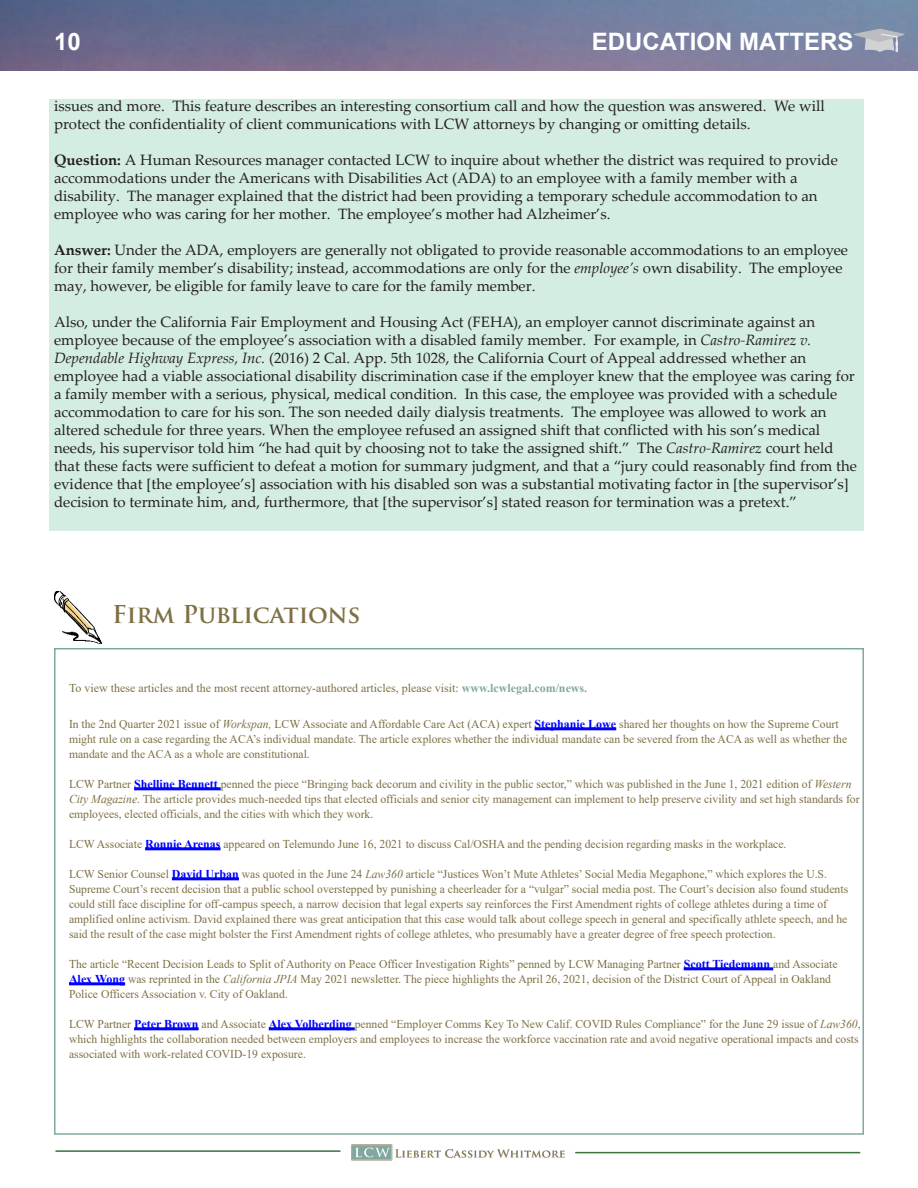
<style>
.page{position:relative;width:918px;height:1188px;background:#fff}
.page>*{position:absolute;margin:0;border:0;box-sizing:border-box;transform-origin:0 0}
.t1{font:700 24px "Arial";color:#fff}
.t2{font:700 24px "Trajan Pro";letter-spacing:-.005em;color:#7e7045}
.LCW_Body_Text{font:15px/18px "Palatino Linotype";color:#231f20}
.Body_Text{font:12px/15px "Times New Roman";color:#7e7045}
.s1{font-weight:700}
.s2{font-style:italic}
.s3{font-weight:700;color:#81a89f}
.s4{font-weight:700;color:#00f}
</style>
<div class="page">
<svg style="left:0;top:0;width:918px;height:71px;background:#727597"></svg>
<hr style="left:56px;top:1150px;width:284px;height:2px;background:#38743c">
<hr style="left:575px;top:1152px;width:285px;height:1px;background:#38743c">
<svg style="left:849px;top:28px;width:60px;height:24px"></svg>
<img style="left:351px;top:1144px;width:214px;height:17px">
<div style="left:50px;top:99px;width:814px;height:432px;background:#d4ede1"></div>
<hr style="left:535px;top:727px;width:81px;height:3px;background:#00f">
<hr style="left:134px;top:787px;width:87px;height:3px;background:#00f">
<hr style="left:145px;top:847px;width:76px;height:3px;background:#00f">
<hr style="left:172px;top:877px;width:67px;height:3px;background:#00f">
<hr style="left:684px;top:967px;width:89px;height:3px;background:#00f">
<hr style="left:69px;top:982px;width:56px;height:3px;background:#00f">
<hr style="left:134px;top:1027px;width:65px;height:3px;background:#00f">
<hr style="left:269px;top:1027px;width:86px;height:3px;background:#00f">
<img style="left:54px;top:592px;width:48px;height:51px">
<h1 class="t1" style="left:54px;top:25px;width:28px">10</h1>
<h1 class="t1" style="left:592px;top:24px;width:263px">EDUCATION MATTERS</h1>
<p class="LCW_Body_Text" style="left:54px;top:97px;width:772px">issues and more. This feature describes an interesting consortium call and how the question was answered. We will protect the confidentiality of client communications with LCW attorneys by changing or omitting details.</p>
<p class="LCW_Body_Text" style="left:54px;top:151px;width:785px"><span class="s1">Question:</span> A Human Resources manager contacted LCW to inquire about whether the district was required to provide accommodations under the Americans with Disabilities Act (ADA) to an employee with a family member with a disability. The manager explained that the district had been providing a temporary schedule accommodation to an employee who was caring for her mother. The employee’s mother had Alzheimer’s.</p>
<p class="LCW_Body_Text" style="left:54px;top:241px;width:796px"><span class="s1">Answer:</span> Under the ADA, employers are generally not obligated to provide reasonable accommodations to an employee for their family member’s disability; instead, accommodations are only for the <span class="s2">employee’s</span> own disability. The employee may, however, be eligible for family leave to care for the family member.</p>
<p class="LCW_Body_Text" style="left:54px;top:313px;width:805px">Also, under the California Fair Employment and Housing Act (FEHA), an employer cannot discriminate against an employee because of the employee’s association with a disabled family member. For example, in <span class="s2">Castro-Ramirez v.<br>Dependable Highway Express, Inc.</span> (2016) 2 Cal. App. 5th 1028, the California Court of Appeal addressed whether an employee had a viable associational disability discrimination case if the employer knew that the employee was caring for a family member with a serious, physical, medical condition. In this case, the employee was provided with a schedule accommodation to care for his son. The son needed daily dialysis treatments. The employee was allowed to work an altered schedule for three years. When the employee refused an assigned shift that conflicted with his son’s medical needs, his supervisor told him “he had quit by choosing not to take the assigned shift.” The <span class="s2">Castro-Ramirez</span> court held that these facts were sufficient to defeat a motion for summary judgment, and that a “jury could reasonably find from the evidence that [the employee’s] association with his disabled son was a substantial motivating factor in [the supervisor’s] decision to terminate him, and, furthermore, that [the supervisor’s] stated reason for termination was a pretext.”</p>
<p class="t2" style="left:112px;top:599px;width:250px">Firm Publications</p>
<p class="Body_Text" style="left:69px;top:680px;width:520px">To view these articles and the most recent attorney-authored articles, please visit: <span class="s3">www.lcwlegal.com/news.</span></p>
<p class="Body_Text" style="left:69px;top:716px;width:780px">In the 2nd Quarter 2021 issue of <span class="s2">Workspan,</span> LCW Associate and Affordable Care Act (ACA) expert <span class="s4">Stephanie Lowe</span> shared her thoughts on how the Supreme Court might rule on a case regarding the ACA’s individual mandate. The article explores whether the individual mandate can be severed from the ACA as well as whether the mandate and the ACA as a whole are constitutional.</p>
<p class="Body_Text" style="left:69px;top:776px;width:792px">LCW Partner <span class="s4">Shelline Bennett</span> penned the piece “Bringing back decorum and civility in the public sector,” which was published in the June 1, 2021 edition of <span class="s2">Western<br>City Magazine</span>. The article provides much-needed tips that elected officials and senior city management can implement to help preserve civility and set high standards for employees, elected officials, and the cities with which they work.</p>
<p class="Body_Text" style="left:69px;top:836px;width:719px">LCW Associate <span class="s4">Ronnie Arenas</span> appeared on Telemundo June 16, 2021 to discuss Cal/OSHA and the pending decision regarding masks in the workplace.</p>
<p class="Body_Text" style="left:69px;top:866px;width:781px">LCW Senior Counsel <span class="s4">David Urban</span> was quoted in the June 24 <span class="s2">Law360</span> article “Justices Won’t Mute Athletes’ Social Media Megaphone,” which explores the U.S.<br>Supreme Court’s recent decision that a public school overstepped by punishing a cheerleader for a “vulgar” social media post. The Court’s decision also found students could still face discipline for off-campus speech, a narrow decision that legal experts say reinforces the First Amendment rights of college athletes during a time of amplified online activism. David explained there was great anticipation that this case would talk about college speech in general and specifically athlete speech, and he said the result of the case might bolster the First Amendment rights of college athletes, who presumably have a greater degree of free speech protection.</p>
<p class="Body_Text" style="left:69px;top:956px;width:770px">The article “Recent Decision Leads to Split of Authority on Peace Officer Investigation Rights” penned by LCW Managing Partner <span class="s4">Scott Tiedemann</span> and Associate<br><span class="s4">Alex Wong</span> was reprinted in the <span class="s2">California JPIA</span> May 2021 newsletter. The piece highlights the April 26, 2021, decision of the District Court of Appeal in Oakland<br>Police Officers Association v. City of Oakland.</p>
<p class="Body_Text" style="left:69px;top:1016px;width:793px">LCW Partner <span class="s4">Peter Brown</span> and Associate <span class="s4">Alex Volberding</span> penned “Employer Comms Key To New Calif. COVID Rules Compliance” for the June 29 issue of <span class="s2">Law360</span>, which highlights the collaboration needed between employers and employees to increase the workforce vaccination rate and avoid negative operational impacts and costs associated with work-related COVID-19 exposure.</p>
</div>
